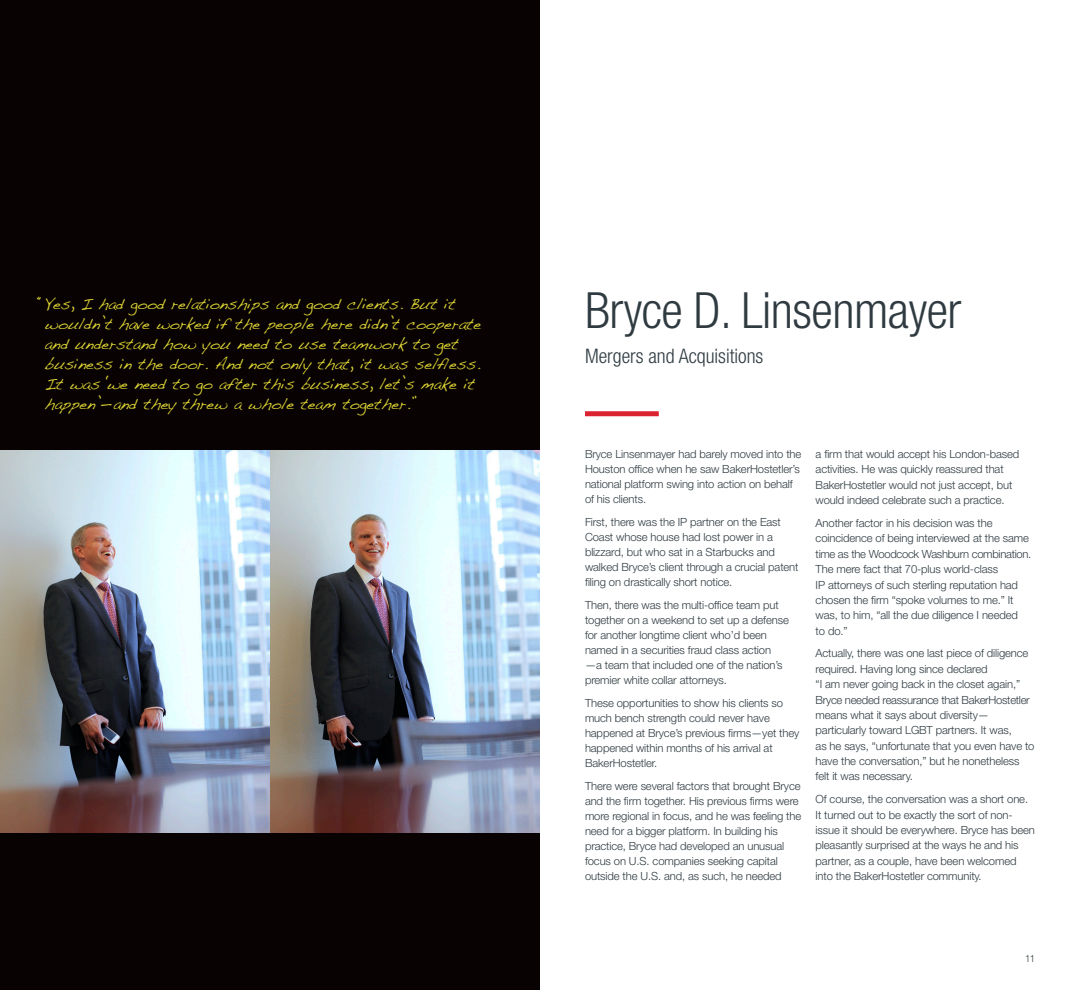
<style>
.page{position:relative;width:1080px;height:990px;background:#fff}
.page>*{position:absolute;margin:0;border:0;box-sizing:border-box;transform-origin:0 0}
.t1{font:300 condensed 50px "Helvetica Neue LT Std";letter-spacing:-.01em;color:#2f3b41}
.t2{font:300 condensed 20px "Helvetica Neue LT Std";color:#2f3b41}
.t3{font:15.75px/20px "Handwriting Dakota";letter-spacing:-.005em;color:#dcd334}
.t4{font:300 11.25px/15.4px "Helvetica Neue LT Std";letter-spacing:-.01em;color:#2f3b41}
.t5{font:300 condensed 10px "Helvetica Neue LT Std";color:#2f3b41}
</style>
<div class="page">
<div style="left:0;top:0;width:540px;height:990px;background:#080302"></div>
<div style="left:585px;top:411px;width:74px;height:5px;background:#db2230"></div>
<img style="left:0;top:450px;width:540px;height:382px">
<p class="t3" style="left:45px;top:294px;width:438px;text-indent:-7px">“Yes, I had good relationships and good clients. But it wouldn’t have worked if the people here didn’t cooperate and understand how you need to use teamwork to get business in the door. And not only that, it was selfless.<br>It was ‘we need to go after this business, let’s make it happen’—and they threw a whole team together.”</p>
<p class="t1" style="left:585px;top:282px;width:378px">Bryce D. Linsenmayer</p>
<p class="t2" style="left:585px;top:345px;width:180px">Mergers and Acquisitions</p>
<p class="t4" style="left:585px;top:446px;width:218px">Bryce Linsenmayer had barely moved into the Houston office when he saw BakerHostetler’s national platform swing into action on behalf of his clients.</p>
<p class="t4" style="left:585px;top:514px;width:215px">First, there was the IP partner on the East Coast whose house had lost power in a blizzard, but who sat in a Starbucks and walked Bryce’s client through a crucial patent filing on drastically short notice.</p>
<p class="t4" style="left:585px;top:597px;width:205px">Then, there was the multi-office team put together on a weekend to set up a defense for another longtime client who’d been named in a securities fraud class action —a team that included one of the nation’s premier white collar attorneys.</p>
<p class="t4" style="left:585px;top:695px;width:216px">These opportunities to show his clients so much bench strength could never have happened at Bryce’s previous firms—yet they happened within months of his arrival at BakerHostetler.</p>
<p class="t4" style="left:585px;top:778px;width:218px">There were several factors that brought Bryce and the firm together. His previous firms were more regional in focus, and he was feeling the need for a bigger platform. In building his practice, Bryce had developed an unusual focus on U.S. companies seeking capital outside the U.S. and, as such, he needed</p>
<p class="t4" style="left:816px;top:446px;width:205px">a firm that would accept his London-based activities. He was quickly reassured that BakerHostetler would not just accept, but would indeed celebrate such a practice.</p>
<p class="t4" style="left:816px;top:515px;width:217px">Another factor in his decision was the coincidence of being interviewed at the same time as the Woodcock Washburn combination.<br>The mere fact that 70-plus world-class<br>IP attorneys of such sterling reputation had chosen the firm “spoke volumes to me.” It was, to him, “all the due diligence I needed<br>to do.”</p>
<p class="t4" style="left:816px;top:646px;width:220px">Actually, there was one last piece of diligence required. Having long since declared<br>“I am never going back in the closet again,” Bryce needed reassurance that BakerHostetler means what it says about diversity— particularly toward LGBT partners. It was,<br>as he says, “unfortunate that you even have to have the conversation,” but he nonetheless felt it was necessary.</p>
<p class="t4" style="left:816px;top:791px;width:221px">Of course, the conversation was a short one.<br>It turned out to be exactly the sort of non&shy;issue it should be everywhere. Bryce has been pleasantly surprised at the ways he and his partner, as a couple, have been welcomed into the BakerHostetler community.</p>
<p class="t5" style="left:1025px;top:953px;width:11px">11</p>
</div>
